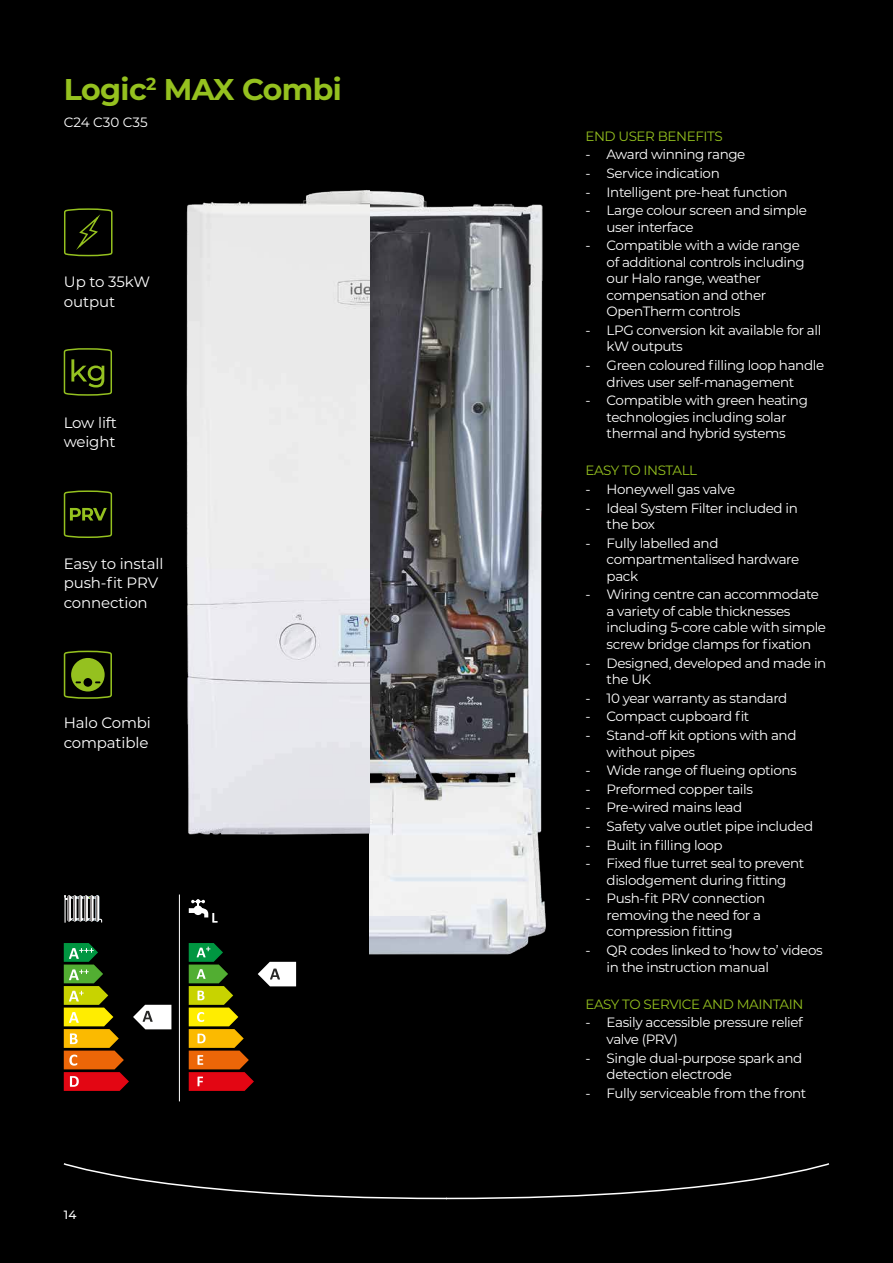
<style>
.page{position:relative;width:893px;height:1263px;background:#000}
.page>*{position:absolute;margin:0;border:0;box-sizing:border-box;transform-origin:0 0}
.t1{font:700 30px "Montserrat";letter-spacing:-.02em;color:#95c11f}
.t2{font:15px/19.5px "Montserrat";letter-spacing:-.01em;color:#fff}
.t3{font:13.5px/16.5px "Montserrat";letter-spacing:-.03em;color:#fff}
.t4{font:13.5px "Montserrat";letter-spacing:-.03em;color:#95c11f}
.t5{font:13.5px "Montserrat";letter-spacing:-.005em;color:#fff}
.t6{font:500 12px "Montserrat";color:#fff}
</style>
<div class="page">
<svg style="left:63px;top:1163px;width:767px;height:37px"></svg>
<svg style="left:64px;top:208px;width:49px;height:49px"></svg>
<svg style="left:64px;top:943px;width:107px;height:148px"></svg>
<svg style="left:189px;top:943px;width:107px;height:148px"></svg>
<svg style="left:189px;top:899px;width:29px;height:24px"></svg>
<hr style="left:179px;top:894px;width:1px;height:207px;background:#fff">
<svg style="left:64px;top:895px;width:39px;height:28px"></svg>
<svg style="left:64px;top:348px;width:48px;height:48px"></svg>
<img style="left:369px;top:190px;width:177px;height:765px">
<img style="left:186px;top:190px;width:183px;height:645px">
<svg style="left:64px;top:490px;width:48px;height:48px"></svg>
<svg style="left:64px;top:651px;width:48px;height:48px"></svg>
<h1 class="t1" style="left:64px;top:68px;width:280px">Logic<sup>2</sup> MAX Combi</h1>
<p class="t5" style="left:64px;top:113px;width:85px">C24 C30 C35</p>
<p class="t2" style="left:64px;top:272px;width:88px">Up to 35kW output</p>
<p class="t2" style="left:64px;top:412px;width:55px">Low lift weight</p>
<p class="t2" style="left:64px;top:553px;width:101px">Easy to install push-fit PRV connection</p>
<p class="t2" style="left:64px;top:713px;width:89px">Halo Combi compatible</p>
<p class="t6" style="left:64px;top:1207px;width:14px">14</p>
<p class="t4" style="left:585px;top:127px;width:139px">END USER BENEFITS</p>
<p class="t3" style="left:585px;top:146px;width:162px">- Award winning range</p>
<p class="t3" style="left:585px;top:164px;width:136px">- Service indication</p>
<p class="t3" style="left:585px;top:183px;width:204px">- Intelligent pre-heat function</p>
<p class="t3" style="left:607px;top:202px;width:202px;text-indent:-21px">- Large colour screen and simple user interface</p>
<p class="t3" style="left:607px;top:237px;width:200px;text-indent:-21px">- Compatible with a wide range of additional controls including our Halo range, weather compensation and other<br>OpenTherm controls</p>
<p class="t3" style="left:607px;top:321px;width:216px;text-indent:-21px">- LPG conversion kit available for all kW outputs</p>
<p class="t3" style="left:607px;top:357px;width:219px;text-indent:-21px">- Green coloured filling loop handle drives user self-management</p>
<p class="t3" style="left:585px;top:392px;width:224px;text-align:center">- Compatible with green heating technologies including solar thermal and hybrid systems</p>
<p class="t4" style="left:585px;top:461px;width:113px">EASY TO INSTALL</p>
<p class="t3" style="left:585px;top:481px;width:151px">- Honeywell gas valve</p>
<p class="t3" style="left:607px;top:499px;width:193px;text-indent:-21px">- Ideal System Filter included in the box</p>
<p class="t3" style="left:607px;top:534px;width:194px;text-indent:-21px">- Fully labelled and compartmentalised hardware pack</p>
<p class="t3" style="left:607px;top:586px;width:221px;text-indent:-21px">- Wiring centre can accommodate a variety of cable thicknesses including 5-core cable with simple screw bridge clamps for fixation</p>
<p class="t3" style="left:607px;top:654px;width:221px;text-indent:-21px">- Designed, developed and made in the UK</p>
<p class="t3" style="left:585px;top:689px;width:203px">- 10 year warranty as standard</p>
<p class="t3" style="left:585px;top:708px;width:166px">- Compact cupboard fit</p>
<p class="t3" style="left:607px;top:726px;width:191px;text-indent:-21px">- Stand-off kit options with and without pipes</p>
<p class="t3" style="left:585px;top:762px;width:213px">- Wide range of flueing options</p>
<p class="t3" style="left:585px;top:780px;width:169px">- Preformed copper tails</p>
<p class="t3" style="left:585px;top:799px;width:158px">- Pre-wired mains lead</p>
<p class="t3" style="left:585px;top:817px;width:229px">- Safety valve outlet pipe included</p>
<p class="t3" style="left:585px;top:836px;width:139px">- Built in filling loop</p>
<p class="t3" style="left:585px;top:855px;width:221px;text-align:center">- Fixed flue turret seal to prevent dislodgement during fitting</p>
<p class="t3" style="left:607px;top:890px;width:160px;text-indent:-21px">- Push-fit PRV connection removing the need for a compression fitting</p>
<p class="t3" style="left:607px;top:941px;width:218px;text-indent:-21px">- QR codes linked to ‘how to’ videos in the instruction manual</p>
<p class="t4" style="left:585px;top:995px;width:220px">EASY TO SERVICE AND MAINTAIN</p>
<p class="t3" style="left:607px;top:1014px;width:198px;text-indent:-21px">- Easily accessible pressure relief valve (PRV)</p>
<p class="t3" style="left:607px;top:1049px;width:197px;text-indent:-21px">- Single dual-purpose spark and detection electrode</p>
<p class="t3" style="left:585px;top:1084px;width:222px">- Fully serviceable from the front</p>
</div>
